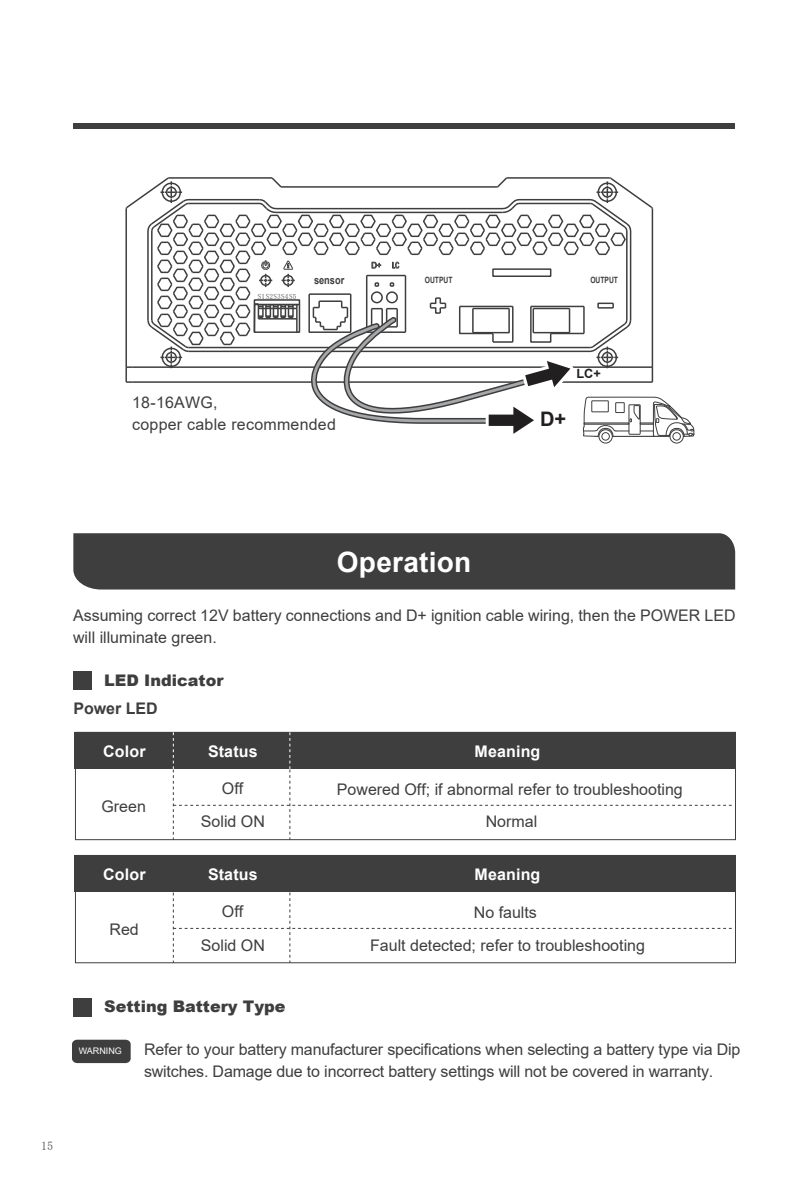
<style>
.page{position:relative;width:808px;height:1191px;background:#fff}
.page>*{position:absolute;margin:0;border:0;box-sizing:border-box;transform-origin:0 0}
.t1{font:700 28px "Arial";letter-spacing:.01em;color:#fff}
.t2{font:700 20px "Arial";color:#221f21}
.t3{font:16px/22px "Arial";color:#3e3e3f}
.t4{font:700 16px "Arial";letter-spacing:.01em;color:#fff}
.t5{font:900 16px "Arial";color:#3e3e3f}
.t6{font:700 16px "Arial";color:#3e3e3f}
.t7{font:700 12.6px "Arial";color:#221f21}
.t8{font:12px "FZLTHJW GB1 0";color:#3e3e3f}
.t9{font:700 11px "Arial";color:#3e3e3f;scale:.84 1}
.t10{font:9px "Arial";color:#fff}
.t11{font:700 8.6px "Arial";color:#3e3e3f;scale:.78 1}
.t12{font:7.2px "Helvetica Condensed Black Se";color:#3e3e3f}
</style>
<div class="page">
<div style="left:73px;top:123px;width:662px;height:6px;background:#3e3e3f"></div>
<div style="left:72px;top:1039px;width:59px;height:24px;background:#3e3e3f;border-radius:5px"></div>
<div style="left:73px;top:1041px;width:56px;height:21px;border:1px solid #3e3e3f;border-radius:4px"></div>
<div style="left:73px;top:671px;width:19px;height:19px;background:#3e3e3f"></div>
<div style="left:73px;top:998px;width:19px;height:18px;background:#3e3e3f"></div>
<div style="left:73px;top:533px;width:662px;height:56px;background:#3e3e3f"></div>
<div style="left:74px;top:732px;width:661px;height:37px;background:#3e3e3f"></div>
<svg style="left:173px;top:732px;width:559px;height:107px"></svg>
<div style="left:74px;top:855px;width:661px;height:37px;background:#3e3e3f"></div>
<svg style="left:173px;top:892px;width:559px;height:70px"></svg>
<svg style="left:599px;top:430px;width:13px;height:13px"></svg>
<div style="left:598px;top:429px;width:15px;height:14px;border:1px solid #3e3e3f;border-radius:50%"></div>
<div style="left:601px;top:432px;width:9px;height:8px;border:1px solid #3e3e3f;border-radius:50%"></div>
<svg style="left:670px;top:430px;width:13px;height:13px"></svg>
<div style="left:669px;top:429px;width:15px;height:14px;border:1px solid #3e3e3f;border-radius:50%"></div>
<div style="left:672px;top:432px;width:9px;height:8px;border:1px solid #3e3e3f;border-radius:50%"></div>
<svg style="left:125px;top:177px;width:570px;height:260px"></svg>
<p class="t12" style="left:258px;top:293px;width:40px">S1S2S3S4S5</p>
<p class="t9" style="left:314px;top:272px;width:38px">sensor</p>
<p class="t11" style="left:425px;top:274px;width:37px">OUTPUT</p>
<p class="t11" style="left:590px;top:274px;width:37px">OUTPUT</p>
<p class="t7" style="left:576px;top:365px;width:26px">LC+</p>
<p class="t3" style="left:132px;top:391px;width:205px">18-16AWG,<br>copper cable recommended</p>
<p class="t2" style="left:540px;top:405px;width:28px">D+</p>
<h1 class="t1" style="left:337px;top:542px;width:136px">Operation</h1>
<p class="t3" style="left:73px;top:604px;width:664px">Assuming correct 12V battery connections and D+ ignition cable wiring, then the POWER LED will illuminate green.</p>
<p class="t5" style="left:104px;top:668px;width:121px">LED Indicator</p>
<p class="t6" style="left:73px;top:697px;width:86px">Power LED</p>
<p class="t4" style="left:103px;top:740px;width:44px">Color</p>
<p class="t4" style="left:208px;top:740px;width:51px">Status</p>
<p class="t4" style="left:475px;top:740px;width:67px">Meaning</p>
<p class="t3" style="left:337px;top:778px;width:347px">Powered Off; if abnormal refer to troubleshooting</p>
<p class="t3" style="left:201px;top:810px;width:66px">Solid ON</p>
<p class="t3" style="left:486px;top:810px;width:53px">Normal</p>
<p class="t3" style="left:222px;top:777px;width:23px">Off</p>
<p class="t3" style="left:101px;top:795px;width:46px">Green</p>
<p class="t4" style="left:103px;top:863px;width:44px">Color</p>
<p class="t4" style="left:208px;top:863px;width:51px">Status</p>
<p class="t4" style="left:475px;top:863px;width:67px">Meaning</p>
<p class="t3" style="left:109px;top:918px;width:31px">Red</p>
<p class="t3" style="left:222px;top:900px;width:23px">Off</p>
<p class="t3" style="left:474px;top:901px;width:65px">No faults</p>
<p class="t3" style="left:201px;top:933px;width:66px">Solid ON</p>
<p class="t3" style="left:370px;top:933px;width:276px">Fault detected; refer to troubleshooting</p>
<p class="t5" style="left:104px;top:995px;width:183px">Setting Battery Type</p>
<p class="t10" style="left:79px;top:1045px;width:45px">WARNING</p>
<p class="t3" style="left:144px;top:1038px;width:598px">Refer to your battery manufacturer specifications when selecting a battery type via Dip switches. Damage due to incorrect battery settings will not be covered in warranty.</p>
<p class="t8" style="left:41px;top:1139px;width:13px">15</p>
</div>
